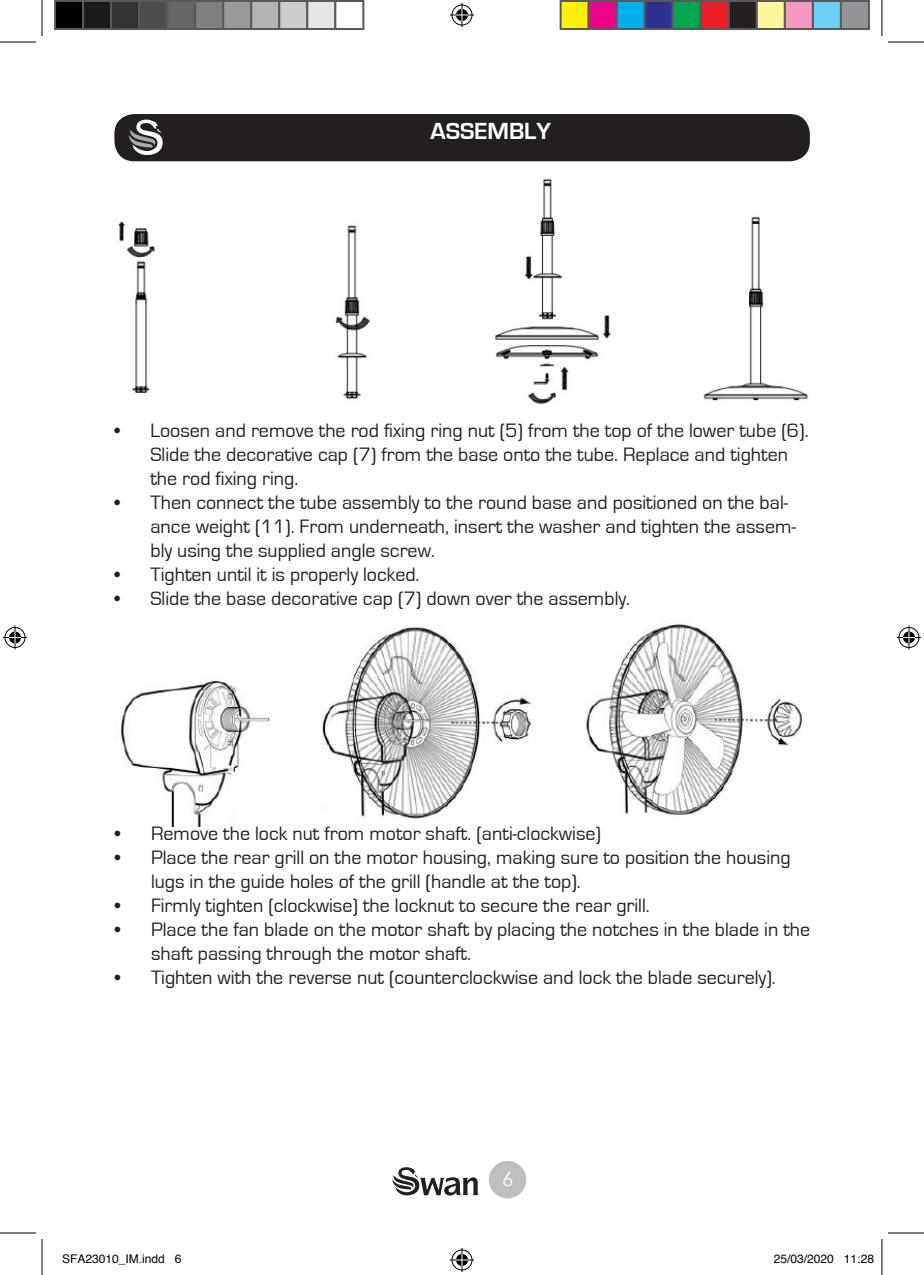
<style>
.page{position:relative;width:924px;height:1275px;background:#fff}
.page>*{position:absolute;margin:0;border:0;box-sizing:border-box;transform-origin:0 0}
.Headers{font:700 24px "Eurostile";color:#fff}
.t1{font:20px/24px "Eurostile";color:#231f20}
.t2{font:20px "Century Gothic";color:#fff}
.t3{font:12px "Helvetica";color:#000}
</style>
<div class="page">
<svg style="left:392px;top:1167px;width:86px;height:28px"></svg>
<div style="left:488px;top:1161px;width:38px;height:37px;background:#bcbec0;border-radius:50%"></div>
<img style="left:120px;top:621px;width:682px;height:205px">
<div style="left:114px;top:114px;width:695px;height:47px;background:#231f20;border-radius:20px"></div>
<svg style="left:129px;top:120px;width:34px;height:35px"></svg>
<img style="left:118px;top:178px;width:690px;height:225px">
<hr style="left:0;top:42px;width:36px;height:1px;background:#000">
<hr style="left:887px;top:42px;width:36px;height:1px;background:#000">
<hr style="left:0;top:1232px;width:36px;height:1px;background:#000">
<hr style="left:887px;top:1232px;width:36px;height:1px;background:#000">
<hr style="left:42px;top:0;width:1px;height:36px;background:#000">
<hr style="left:42px;top:1239px;width:1px;height:36px;background:#000">
<hr style="left:881px;top:0;width:1px;height:36px;background:#000">
<hr style="left:881px;top:1239px;width:1px;height:36px;background:#000">
<svg style="left:450px;top:3px;width:24px;height:24px"></svg>
<svg style="left:450px;top:1248px;width:24px;height:24px"></svg>
<svg style="left:3px;top:625px;width:24px;height:24px"></svg>
<svg style="left:897px;top:625px;width:23px;height:24px"></svg>
<div style="left:55px;top:1px;width:28px;height:28px;background:#000"></div>
<div style="left:54px;top:0;width:30px;height:30px;border:2px solid #595959"></div>
<div style="left:83px;top:1px;width:28px;height:28px;background:#1a1a1a"></div>
<div style="left:82px;top:0;width:30px;height:30px;border:2px solid #595959"></div>
<div style="left:111px;top:1px;width:28px;height:28px;background:#333"></div>
<div style="left:110px;top:0;width:30px;height:30px;border:2px solid #595959"></div>
<div style="left:139px;top:1px;width:28px;height:28px;background:#4d4d4d"></div>
<div style="left:138px;top:0;width:30px;height:30px;border:2px solid #595959"></div>
<div style="left:167px;top:1px;width:28px;height:28px;background:#666"></div>
<div style="left:166px;top:0;width:30px;height:30px;border:2px solid #595959"></div>
<div style="left:195px;top:1px;width:28px;height:28px;background:#808080"></div>
<div style="left:194px;top:0;width:30px;height:30px;border:2px solid #595959"></div>
<div style="left:223px;top:1px;width:28px;height:28px;background:#999"></div>
<div style="left:222px;top:0;width:30px;height:30px;border:2px solid #595959"></div>
<div style="left:251px;top:1px;width:28px;height:28px;background:#b3b3b3"></div>
<div style="left:250px;top:0;width:30px;height:30px;border:2px solid #595959"></div>
<div style="left:279px;top:1px;width:28px;height:28px;background:#ccc"></div>
<div style="left:278px;top:0;width:30px;height:30px;border:2px solid #595959"></div>
<div style="left:307px;top:1px;width:28px;height:28px;background:#e6e6e6"></div>
<div style="left:306px;top:0;width:30px;height:30px;border:2px solid #595959"></div>
<div style="left:334px;top:0;width:30px;height:30px;border:2px solid #595959"></div>
<div style="left:560px;top:1px;width:28px;height:28px;background:#fff101"></div>
<div style="left:559px;top:0;width:30px;height:30px;border:2px solid #595959"></div>
<div style="left:588px;top:1px;width:28px;height:28px;background:#ed028c"></div>
<div style="left:587px;top:0;width:30px;height:30px;border:2px solid #595959"></div>
<div style="left:616px;top:1px;width:28px;height:28px;background:#00aeef"></div>
<div style="left:615px;top:0;width:30px;height:30px;border:2px solid #595959"></div>
<div style="left:644px;top:1px;width:28px;height:28px;background:#2e3092"></div>
<div style="left:643px;top:0;width:30px;height:30px;border:2px solid #595959"></div>
<div style="left:672px;top:1px;width:28px;height:28px;background:#00a54f"></div>
<div style="left:671px;top:0;width:30px;height:30px;border:2px solid #595959"></div>
<div style="left:700px;top:1px;width:28px;height:28px;background:#ee1d23"></div>
<div style="left:699px;top:0;width:30px;height:30px;border:2px solid #595959"></div>
<div style="left:728px;top:1px;width:28px;height:28px;background:#231f20"></div>
<div style="left:727px;top:0;width:30px;height:30px;border:2px solid #595959"></div>
<div style="left:756px;top:1px;width:28px;height:28px;background:#fff79a"></div>
<div style="left:755px;top:0;width:30px;height:30px;border:2px solid #595959"></div>
<div style="left:784px;top:1px;width:28px;height:28px;background:#f499c2"></div>
<div style="left:783px;top:0;width:30px;height:30px;border:2px solid #595959"></div>
<div style="left:812px;top:1px;width:28px;height:28px;background:#6bcff6"></div>
<div style="left:811px;top:0;width:30px;height:30px;border:2px solid #595959"></div>
<div style="left:840px;top:1px;width:28px;height:28px;background:#939598"></div>
<div style="left:839px;top:0;width:30px;height:30px;border:2px solid #595959"></div>
<p class="Headers" style="left:430px;top:118px;width:122px">ASSEMBLY</p>
<p class="t1" style="left:150px;top:418px;width:659px;text-indent:-36px">• Loosen and remove the rod fixing ring nut (5) from the top of the lower tube (6).<br>Slide the decorative cap (7) from the base onto the tube. Replace and tighten the rod fixing ring.</p>
<p class="t1" style="left:150px;top:490px;width:646px;text-indent:-36px">• Then connect the tube assembly to the round base and positioned on the bal&shy;ance weight (11). From underneath, insert the washer and tighten the assem&shy;bly using the supplied angle screw.</p>
<p class="t1" style="left:114px;top:562px;width:306px">• Tighten until it is properly locked.</p>
<p class="t1" style="left:114px;top:586px;width:517px">• Slide the base decorative cap (7) down over the assembly.</p>
<p class="t1" style="left:115px;top:821px;width:487px">• Remove the lock nut from motor shaft. (anti-clockwise)</p>
<p class="t1" style="left:151px;top:845px;width:641px;text-indent:-36px">• Place the rear grill on the motor housing, making sure to position the housing lugs in the guide holes of the grill (handle at the top).</p>
<p class="t1" style="left:115px;top:893px;width:536px">• Firmly tighten (clockwise) the locknut to secure the rear grill.</p>
<p class="t1" style="left:151px;top:917px;width:660px;text-indent:-36px">• Place the fan blade on the motor shaft by placing the notches in the blade in the shaft passing through the motor shaft.</p>
<p class="t1" style="left:115px;top:965px;width:662px">• Tighten with the reverse nut (counterclockwise and lock the blade securely).</p>
<p class="t2" style="left:502px;top:1164px;width:13px">6</p>
<p class="t3" style="left:62px;top:1249px;width:121px">SFA23010_IM.indd 6</p>
<p class="t3" style="left:773px;top:1249px;width:102px">25/03/2020 11:28</p>
</div>
